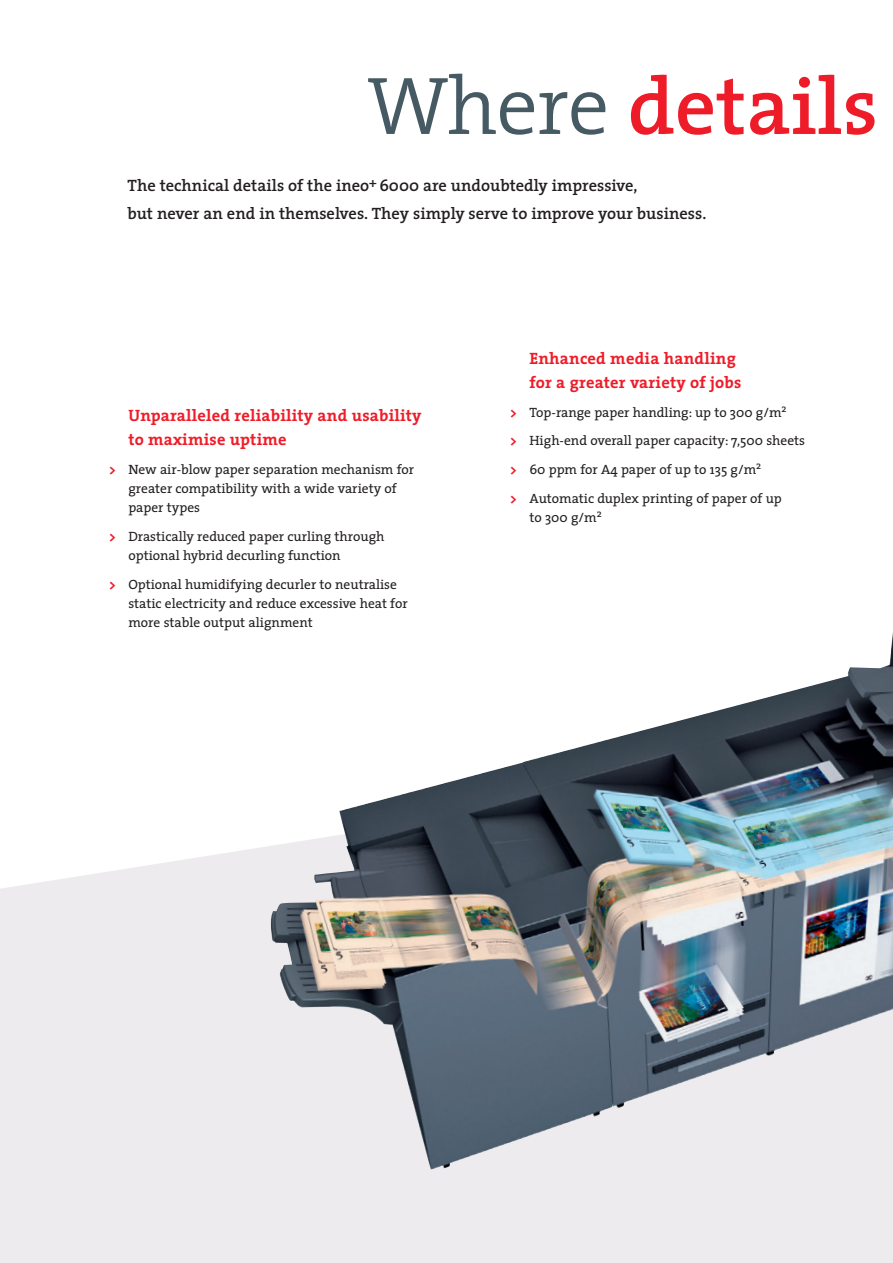
<style>
.page{position:relative;width:893px;height:1263px;background:#fff}
.page>*{position:absolute;margin:0;border:0;box-sizing:border-box;transform-origin:0 0}
.t1{font:600 81px "The Serif";color:#ee1c28}
.t2{font:600 16.5px/27.6px "The Serif";color:#231f20}
.t3{font:700 16.5px/24.5px "The Serif";letter-spacing:.01em;color:#ee1c28}
.t4{font:13.5px/19.2px "The Serif";color:#231f20}
.s1{font-weight:300;font-size:82.5px;color:#465a64}
.s2{font-weight:700;color:#ee1c28}
</style>
<div class="page">
<div style="left:0;top:846px;width:893px;height:417px;background:#edebed"></div>
<img style="left:271px;top:632px;width:622px;height:538px">
<h1 class="t1" style="left:367px;top:75px;width:512px"><span class="s1">Where</span> details</h1>
<p class="t2" style="left:128px;top:174px;width:580px">The technical details of the ineo<sup>+</sup> 6000 are undoubtedly impressive,<br>but never an end in themselves. They simply serve to improve your business.</p>
<p class="t3" style="left:128px;top:405px;width:295px">Unparalleled reliability and usability to maximise uptime</p>
<p class="t4" style="left:128px;top:461px;width:287px;text-indent:-19px"><span class="s2">&gt;</span> New air-blow paper separation mechanism for greater compatibility with a wide variety of paper types</p>
<p class="t4" style="left:128px;top:528px;width:258px;text-indent:-19px"><span class="s2">&gt;</span> Drastically reduced paper curling through optional hybrid decurling function</p>
<p class="t4" style="left:128px;top:576px;width:281px;text-indent:-19px"><span class="s2">&gt;</span> Optional humidifying decurler to neutralise static electricity and reduce excessive heat for more stable output alignment</p>
<p class="t3" style="left:529px;top:347px;width:213px">Enhanced media handling for a greater variety of jobs</p>
<p class="t4" style="left:510px;top:399px;width:296px;line-height:28.7px"><span class="s2">&gt;</span> Top-range paper handling: up to 300 g/m<sup>2<br></sup><span class="s2">&gt;</span> High-end overall paper capacity: 7,500 sheets <span class="s2">&gt;</span> 60 ppm for A4 paper of up to 135 g/m<sup>2<br></sup><span class="s2">&gt;</span> Automatic duplex printing of paper of up</p>
<p class="t4" style="left:529px;top:509px;width:74px">to 300 g/m<sup>2</sup></p>
</div>
